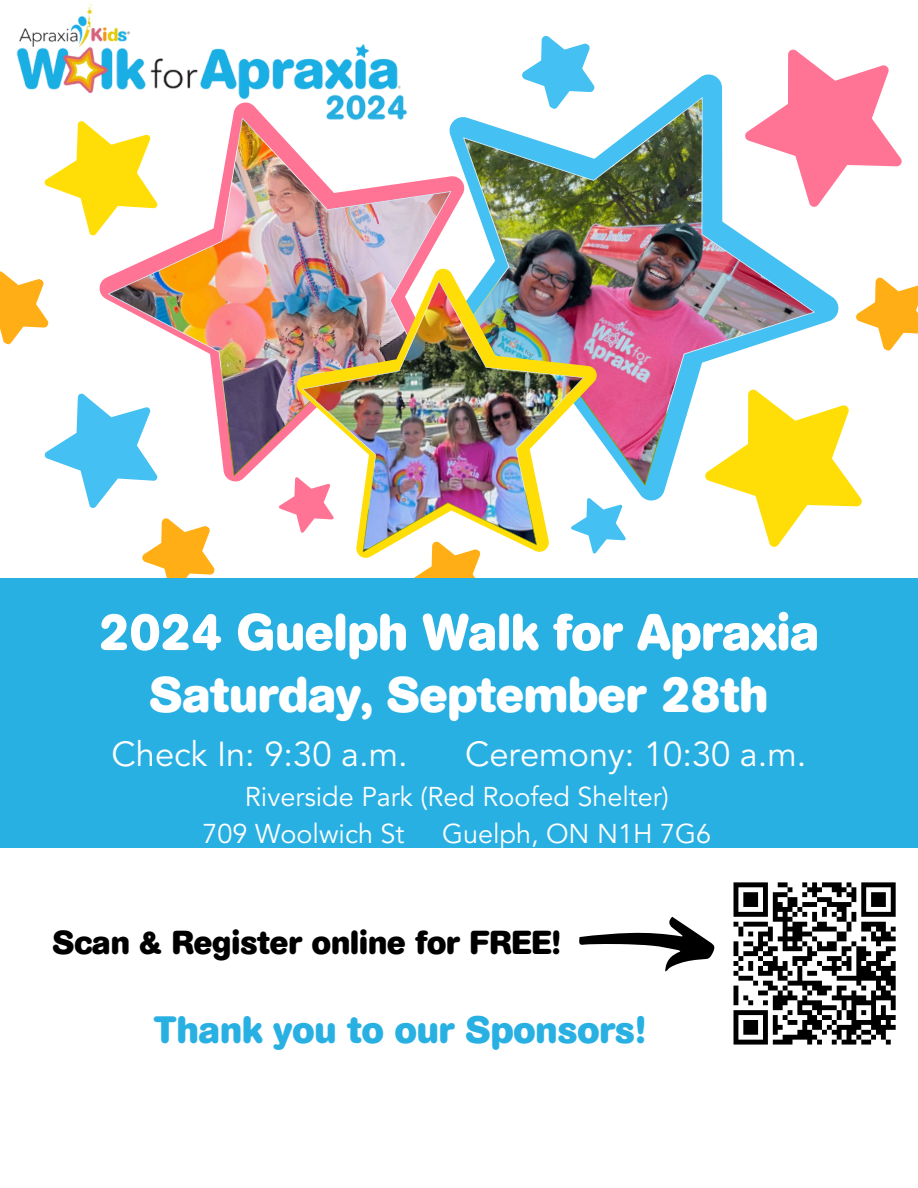
<style>
.page{position:relative;width:918px;height:1188px;background:#fff}
.page>*{position:absolute;margin:0;border:0;box-sizing:border-box;transform-origin:0 0}
.t1{font:700 51px "AG Book Rounded";color:#fff}
.t2{font:700 49.5px "AG Book Rounded";color:#fff}
.t3{font:700 37.8px "AG Book Rounded";color:#29b0e3}
.t4{font:34.5px "Avenir LT Std";color:#fff}
.t5{font:700 33px "AG Book Rounded";color:#000}
.t6{font:27px "Avenir LT Std";color:#fff}
</style>
<div class="page">
<svg style="left:638px;top:74px;width:201px;height:427px"></svg>
<img style="left:543px;top:97px;width:272px;height:389px">
<svg style="left:44px;top:448px;width:171px;height:130px"></svg>
<svg style="left:677px;top:351px;width:185px;height:196px"></svg>
<svg style="left:52px;top:117px;width:491px;height:405px"></svg>
<img style="left:108px;top:118px;width:344px;height:358px">
<img style="left:16px;top:3px;width:395px;height:261px">
<svg style="left:579px;top:917px;width:136px;height:54px"></svg>
<img style="left:283px;top:252px;width:334px;height:325px">
<img style="left:302px;top:281px;width:282px;height:271px">
<svg style="left:562px;top:485px;width:76px;height:75px"></svg>
<svg style="left:270px;top:464px;width:76px;height:76px"></svg>
<svg style="left:717px;top:49px;width:185px;height:178px"></svg>
<svg style="left:25px;top:95px;width:157px;height:155px"></svg>
<svg style="left:514px;top:35px;width:98px;height:87px"></svg>
<svg style="left:848px;top:277px;width:70px;height:86px"></svg>
<svg style="left:0;top:259px;width:66px;height:98px"></svg>
<div style="left:0;top:578px;width:918px;height:270px;background:#29b0e3"></div>
<svg style="left:733px;top:882px;width:163px;height:163px"></svg>
<p class="t1" style="left:99px;top:603px;width:722px">2024 Guelph Walk for Apraxia</p>
<p class="t2" style="left:150px;top:666px;width:620px">Saturday, September 28th</p>
<p class="t4" style="left:112px;top:740px;width:298px">Check In: 9:30 a.m.</p>
<p class="t4" style="left:465px;top:740px;width:343px">Ceremony: 10:30 a.m.</p>
<p class="t6" style="left:245px;top:785px;width:426px">Riverside Park (Red Roofed Shelter)</p>
<p class="t6" style="left:203px;top:822px;width:204px">709 Woolwich St</p>
<p class="t6" style="left:442px;top:822px;width:271px">Guelph, ON N1H 7G6</p>
<p class="t5" style="left:52px;top:924px;width:509px">Scan &amp; Register online for FREE!</p>
<p class="t3" style="left:154px;top:1008px;width:493px">Thank you to our Sponsors!</p>
</div>
